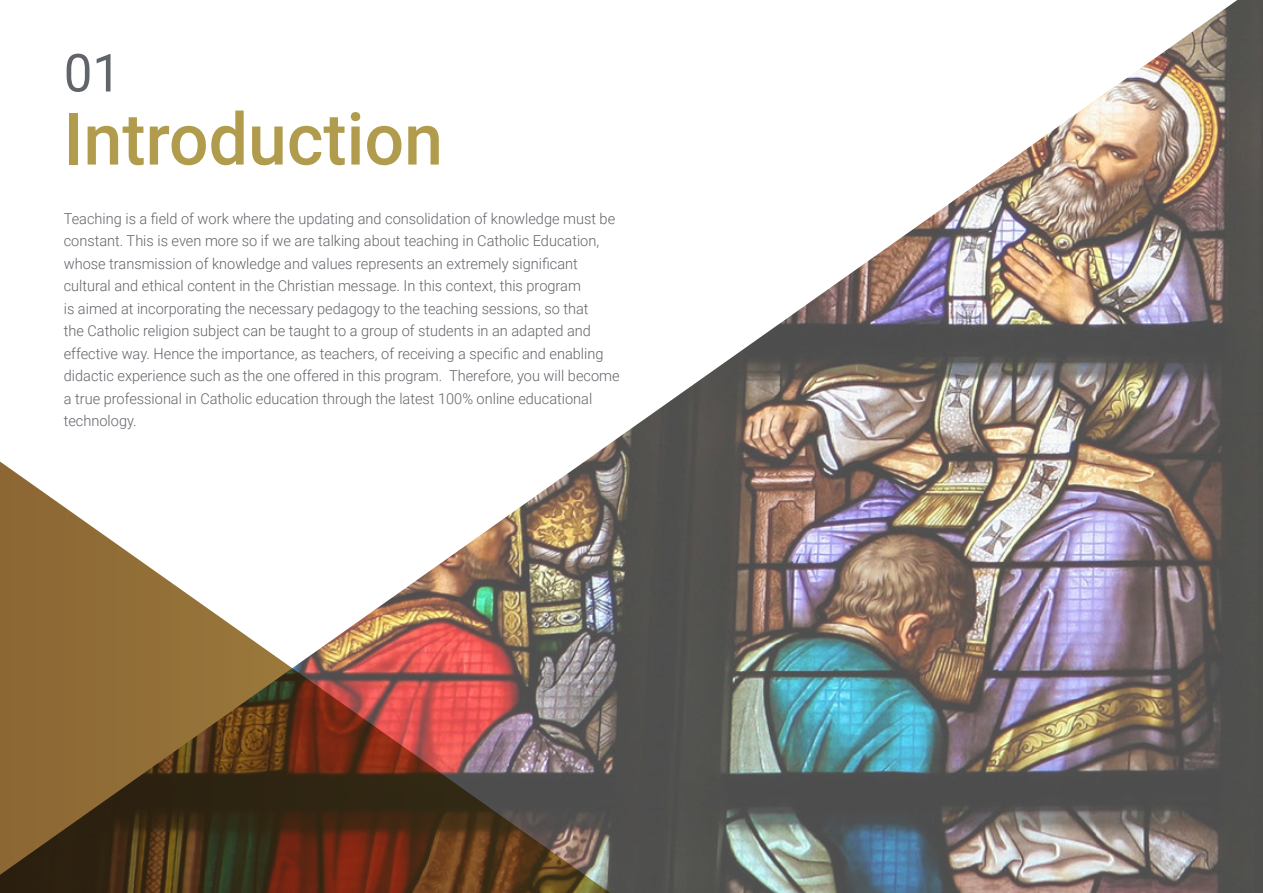
<style>
.page{position:relative;width:1263px;height:893px;background:#fff}
.page>*{position:absolute;margin:0;border:0;box-sizing:border-box;transform-origin:0 0}
.t1{font:500 72px "Roboto";color:#b19b4c}
.t2{font:52.5px "Roboto";color:#61646a}
.t3{font:300 15px/22.5px "Roboto";color:#61646a}
</style>
<div class="page">
<img style="left:606px;top:0;width:657px;height:893px">
<img style="left:0;top:446px;width:640px;height:447px">
<h2 class="t2" style="left:64px;top:36px;width:59px">01</h2>
<h1 class="t1" style="left:64px;top:89px;width:381px">Introduction</h1>
<p class="t3" style="left:64px;top:207px;width:557px">Teaching is a field of work where the updating and consolidation of knowledge must be constant. This is even more so if we are talking about teaching in Catholic Education, whose transmission of knowledge and values represents an extremely significant cultural and ethical content in the Christian message. In this context, this program<br>is aimed at incorporating the necessary pedagogy to the teaching sessions, so that<br>the Catholic religion subject can be taught to a group of students in an adapted and effective way. Hence the importance, as teachers, of receiving a specific and enabling didactic experience such as the one offered in this program. Therefore, you will become a true professional in Catholic education through the latest 100% online educational technology.</p>
</div>
